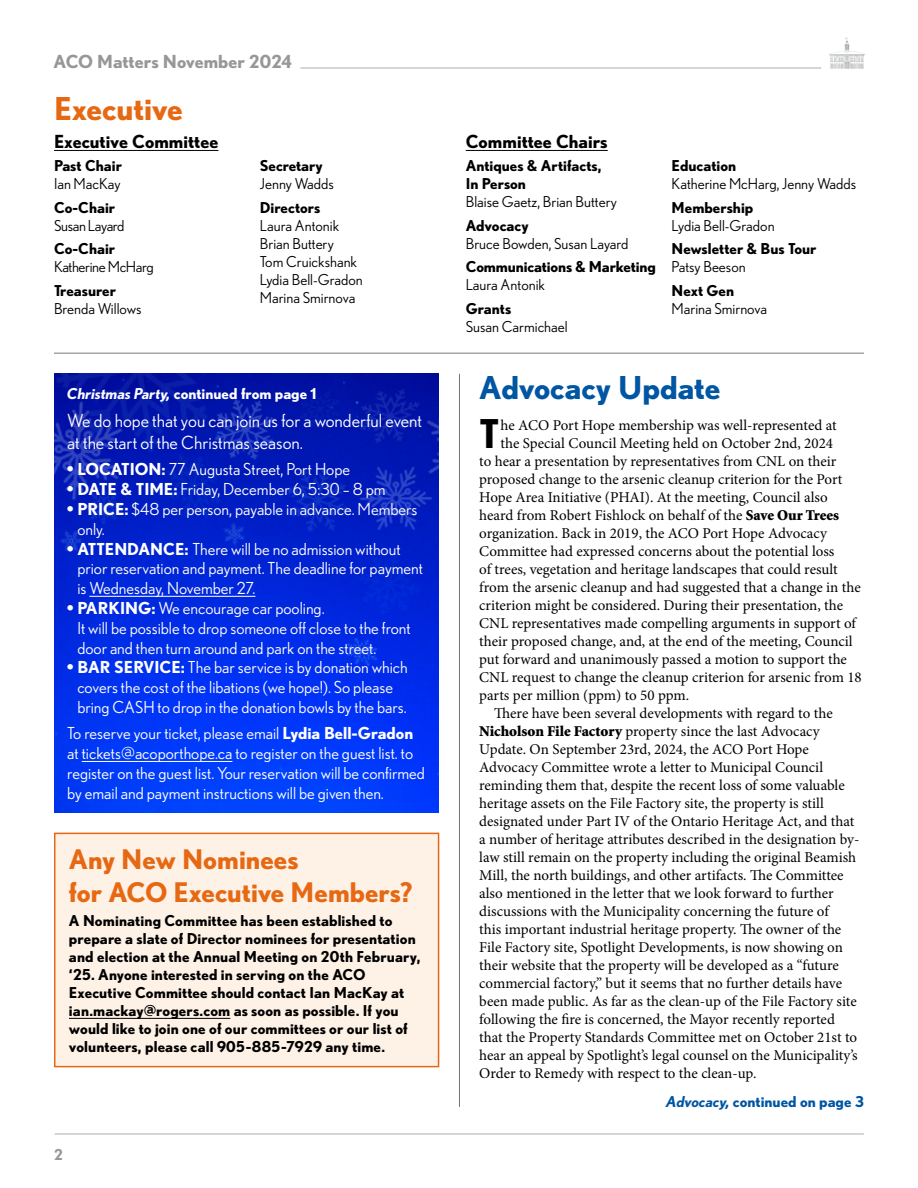
<style>
.page{position:relative;width:918px;height:1188px;background:#fff}
.page>*{position:absolute;margin:0;border:0;box-sizing:border-box;transform-origin:0 0}
.t1{font:700 39.6px "Nobel";color:#000}
.t2{font:700 31.5px "Nobel";letter-spacing:-.005em;color:#0056a3}
.t3{font:700 31.5px "Nobel";letter-spacing:-.005em;color:#e66813}
.t4{font:700 27px/32.4px "Nobel";color:#e66813}
.t5{font:18px/21.6px "Nobel";color:#fff}
.t6{font:700 18px "Nobel";color:#000}
.t7{font:700 18px "Nobel";letter-spacing:-.005em;color:#969798}
.t8{font:16.5px/19.8px "Nobel";color:#fff}
.t9{font:15px "Minion Pro";color:#000}
.t10{font:700 15px/18px "Nobel";letter-spacing:.005em;color:#000}
.t11{font:15px/18px "Nobel";color:#000}
.t12{font:700 15px "Nobel";color:#fff}
.t13{font:15px "Nobel";letter-spacing:-.025em;color:#000}
.t14{font:700 15px "Nobel";color:#0056a3}
.t15{font:700 15px "Nobel";color:#969798}
.s1{font-style:italic}
.s2{font-weight:700}
.s3{font-family:"Minion Std";font-weight:900}
</style>
<div class="page">
<hr style="left:55px;top:1133px;width:809px;height:2px;background:#b5b6b7">
<hr style="left:300px;top:67px;width:521px;height:2px;background:#b5b6b7">
<img style="left:54px;top:374px;width:385px;height:438px">
<hr style="left:54px;top:353px;width:810px;height:1px;background:#767878">
<hr style="left:54px;top:150px;width:164px;height:1px;background:#000">
<hr style="left:466px;top:150px;width:142px;height:1px;background:#000">
<div style="left:55px;top:833px;width:384px;height:234px;background:#fef1e6"></div>
<hr style="left:69px;top:1018px;width:161px;height:1px;background:#000">
<div style="left:54px;top:833px;width:385px;height:234px;border:2px solid #e66813"></div>
<hr style="left:89px;top:596px;width:166px;height:1px;background:#fff">
<hr style="left:82px;top:761px;width:150px;height:1px;background:#fff">
<hr style="left:459px;top:374px;width:1px;height:733px;background:#767878">
<p class="t7" style="left:54px;top:51px;width:240px">ACO Matters November 2024</p>
<h2 class="t3" style="left:54px;top:89px;width:131px">Executive</h2>
<p class="t6" style="left:54px;top:131px;width:166px">Executive Committee</p>
<p class="t10" style="left:54px;top:157px;width:70px">Past Chair</p>
<p class="t11" style="left:54px;top:175px;width:68px">Ian MacKay</p>
<p class="t10" style="left:54px;top:198px;width:63px">Co-Chair</p>
<p class="t13" style="left:54px;top:216px;width:72px">Susan Layard</p>
<p class="t10" style="left:54px;top:240px;width:63px">Co-Chair</p>
<p class="t13" style="left:54px;top:258px;width:101px">Katherine McHarg</p>
<p class="t10" style="left:54px;top:281px;width:64px">Treasurer</p>
<p class="t11" style="left:54px;top:299px;width:89px">Brenda Willows</p>
<p class="t10" style="left:260px;top:157px;width:64px">Secretary</p>
<p class="t11" style="left:260px;top:175px;width:76px">Jenny Wadds</p>
<p class="t10" style="left:260px;top:198px;width:62px">Directors</p>
<p class="t11" style="left:260px;top:216px;width:104px">Laura Antonik<br>Brian Buttery<br>Tom Cruickshank<br>Lydia Bell-Gradon<br>Marina Smirnova</p>
<p class="t12" style="left:67px;top:385px;width:251px"><span class="s1">Christmas Party,</span> continued from page 1</p>
<p class="t5" style="left:67px;top:410px;width:356px">We do hope that you can join us for a wonderful event at the start of the Christmas season.</p>
<p class="t8" style="left:67px;top:459px;width:284px"><span class="s2">• LOCATION:</span> 77 Augusta Street, Port Hope</p>
<p class="t8" style="left:67px;top:479px;width:320px"><span class="s2">• DATE &amp; TIME:</span> Friday, December 6, 5:30 – 8 pm</p>
<p class="t8" style="left:77px;top:499px;width:342px;text-indent:-10px"><span class="s2">• PRICE:</span> $48 per person, payable in advance. Members only.</p>
<p class="t8" style="left:77px;top:539px;width:347px;text-indent:-10px"><span class="s2">• ATTENDANCE:</span> There will be no admission without prior reservation and payment. The deadline for payment is Wednesday, November 27.</p>
<p class="t8" style="left:77px;top:598px;width:335px;text-indent:-10px"><span class="s2">• PARKING:</span> We encourage car pooling.<br>It will be possible to drop someone off close to the front door and then turn around and park on the street.</p>
<p class="t8" style="left:67px;top:657px;width:342px;text-align:center"><span class="s2">• BAR SERVICE:</span> The bar service is by donation which covers the cost of the libations (we hope!). So please bring CASH to drop in the donation bowls by the bars.</p>
<p class="t8" style="left:67px;top:724px;width:359px">To reserve your ticket, please email <span class="s2">Lydia Bell-Gradon </span>at tickets@acoporthope.ca to register on the guest list. to register on the guest list. Your reservation will be confirmed by email and payment instructions will be given then.</p>
<h3 class="t4" style="left:69px;top:843px;width:345px">Any New Nominees<br>for ACO Executive Members?</h3>
<p class="t10" style="left:69px;top:912px;width:353px">A Nominating Committee has been established to prepare a slate of Director nominees for presentation and election at the Annual Meeting on 20th February, ‘25. Anyone interested in serving on the ACO Executive Committee should contact Ian MacKay at ian.mackay@rogers.com as soon as possible. If you would like to join one of our committees or our list of volunteers, please call 905-885-7929 any time.</p>
<p class="t15" style="left:54px;top:1146px;width:10px">2</p>
<p class="t6" style="left:466px;top:131px;width:144px">Committee Chairs</p>
<p class="t10" style="left:466px;top:157px;width:137px">Antiques &amp; Artifacts,<br>In Person</p>
<p class="t11" style="left:466px;top:193px;width:153px">Blaise Gaetz, Brian Buttery</p>
<p class="t10" style="left:466px;top:216px;width:64px">Advocacy</p>
<p class="t11" style="left:466px;top:234px;width:164px">Bruce Bowden, Susan Layard</p>
<p class="t10" style="left:466px;top:258px;width:192px">Communications &amp; Marketing</p>
<p class="t11" style="left:466px;top:276px;width:81px">Laura Antonik</p>
<p class="t10" style="left:466px;top:299px;width:47px">Grants</p>
<p class="t11" style="left:466px;top:317px;width:103px">Susan Carmichael</p>
<p class="t10" style="left:672px;top:157px;width:66px">Education</p>
<p class="t11" style="left:672px;top:175px;width:186px">Katherine McHarg, Jenny Wadds</p>
<p class="t10" style="left:672px;top:198px;width:83px">Membership</p>
<p class="t11" style="left:672px;top:216px;width:104px">Lydia Bell-Gradon</p>
<p class="t10" style="left:672px;top:240px;width:146px">Newsletter &amp; Bus Tour</p>
<p class="t11" style="left:672px;top:258px;width:76px">Patsy Beeson</p>
<p class="t10" style="left:672px;top:281px;width:64px">Next Gen</p>
<p class="t11" style="left:672px;top:299px;width:97px">Marina Smirnova</p>
<h2 class="t2" style="left:479px;top:369px;width:243px">Advocacy Update</h2>
<h1 class="t1" style="left:479px;top:410px;width:22px">T</h1>
<p class="t9" style="left:501px;top:416px;width:338px">he ACO Port Hope membership was well-represented at</p>
<p class="t9" style="left:501px;top:434px;width:334px">the Special Council Meeting held on October 2nd, 2024</p>
<p class="t9" style="left:479px;top:452px;width:359px">to hear a presentation by representatives from CNL on their</p>
<p class="t9" style="left:479px;top:470px;width:365px">proposed change to the arsenic cleanup criterion for the Port</p>
<p class="t9" style="left:479px;top:488px;width:350px">Hope Area Initiative (PHAI). At the meeting, Council also</p>
<p class="t9" style="left:479px;top:506px;width:361px">heard from Robert Fishlock on behalf of the <span class="s3">Save Our Trees</span></p>
<p class="t9" style="left:479px;top:524px;width:349px">organization. Back in 2019, the ACO Port Hope Advocacy</p>
<p class="t9" style="left:479px;top:542px;width:357px">Committee had expressed concerns about the potential loss</p>
<p class="t9" style="left:479px;top:560px;width:360px">of trees, vegetation and heritage landscapes that could result</p>
<p class="t9" style="left:479px;top:578px;width:383px">from the arsenic cleanup and had suggested that a change in the</p>
<p class="t9" style="left:479px;top:596px;width:366px">criterion might be considered. During their presentation, the</p>
<p class="t9" style="left:479px;top:614px;width:378px">CNL representatives made compelling arguments in support of</p>
<p class="t9" style="left:479px;top:632px;width:375px">their proposed change, and, at the end of the meeting, Council</p>
<p class="t9" style="left:479px;top:650px;width:369px">put forward and unanimously passed a motion to support the</p>
<p class="t9" style="left:479px;top:668px;width:384px">CNL request to change the cleanup criterion for arsenic from 18</p>
<p class="t9" style="left:479px;top:686px;width:211px">parts per million (ppm) to 50 ppm.</p>
<p class="t9" style="left:494px;top:704px;width:340px">There have been several developments with regard to the</p>
<p class="t9" style="left:479px;top:722px;width:342px"><span class="s3">Nicholson File Factory</span> property since the last Advocacy</p>
<p class="t9" style="left:479px;top:740px;width:331px">Update. On September 23rd, 2024, the ACO Port Hope</p>
<p class="t9" style="left:479px;top:758px;width:345px">Advocacy Committee wrote a letter to Municipal Council</p>
<p class="t9" style="left:479px;top:776px;width:367px">reminding them that, despite the recent loss of some valuable</p>
<p class="t9" style="left:479px;top:794px;width:346px">heritage assets on the File Factory site, the property is still</p>
<p class="t9" style="left:479px;top:812px;width:377px">designated under Part IV of the Ontario Heritage Act, and that</p>
<p class="t9" style="left:479px;top:830px;width:382px">a number of heritage attributes described in the designation by-</p>
<p class="t9" style="left:479px;top:848px;width:379px">law still remain on the property including the original Beamish</p>
<p class="t9" style="left:479px;top:866px;width:366px">Mill, the north buildings, and other artifacts. The Committee</p>
<p class="t9" style="left:479px;top:884px;width:356px">also mentioned in the letter that we look forward to further</p>
<p class="t9" style="left:479px;top:902px;width:351px">discussions with the Municipality concerning the future of</p>
<p class="t9" style="left:479px;top:920px;width:364px">this important industrial heritage property. The owner of the</p>
<p class="t9" style="left:479px;top:938px;width:365px">File Factory site, Spotlight Developments, is now showing on</p>
<p class="t9" style="left:479px;top:956px;width:361px">their website that the property will be developed as a “future</p>
<p class="t9" style="left:479px;top:974px;width:364px">commercial factory,” but it seems that no further details have</p>
<p class="t9" style="left:479px;top:992px;width:379px">been made public. As far as the clean-up of the File Factory site</p>
<p class="t9" style="left:479px;top:1010px;width:357px">following the fire is concerned, the Mayor recently reported</p>
<p class="t9" style="left:479px;top:1028px;width:379px">that the Property Standards Committee met on October 21st to</p>
<p class="t9" style="left:479px;top:1046px;width:380px">hear an appeal by Spotlight’s legal counsel on the Municipality’s</p>
<p class="t9" style="left:479px;top:1064px;width:279px">Order to Remedy with respect to the clean-up.</p>
<p class="t14" style="left:666px;top:1093px;width:199px"><span class="s1">Advocacy,</span> continued on page 3</p>
</div>
